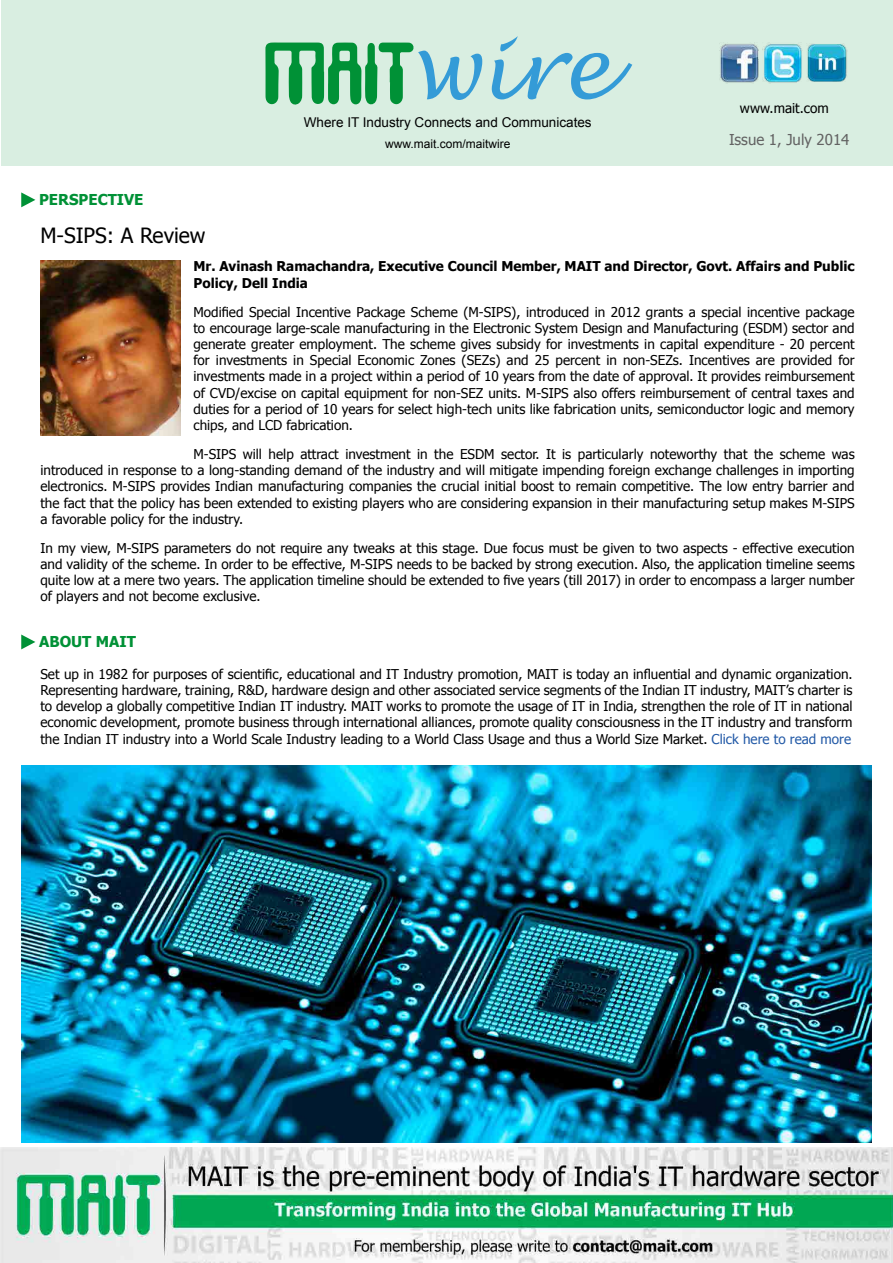
<style>
.page{position:relative;width:893px;height:1263px;background:#fff}
.page>*{position:absolute;margin:0;border:0;box-sizing:border-box;transform-origin:0 0}
.t1{font:italic 84px "Lucida Handwriting";color:#349bd7}
.t2{font:21px "Tahoma";color:#000}
.t3{font:700 15px "Tahoma";color:#009136}
.t4{font:15px "Tahoma";color:#636363}
.t5{font:13.5px/16.2px "Tahoma";color:#000;text-align:justify}
.t6{font:700 13.5px/16.2px "Tahoma";color:#000}
.t7{font:13.5px "Arial";color:#000}
.t8{font:12px "Arial";color:#000}
.s1{color:#235aa7}
</style>
<div class="page">
<div style="left:1px;top:0;width:892px;height:166px;background:#d9eee1"></div>
<svg style="left:265px;top:42px;width:149px;height:63px"></svg>
<img style="left:719px;top:43px;width:40px;height:40px">
<img style="left:762px;top:44px;width:40px;height:39px">
<img style="left:807px;top:43px;width:40px;height:39px">
<svg style="left:21px;top:192px;width:14px;height:15px"></svg>
<img style="left:40px;top:260px;width:141px;height:176px">
<img style="left:0;top:1148px;width:893px;height:115px">
<svg style="left:21px;top:634px;width:14px;height:15px"></svg>
<img style="left:21px;top:765px;width:851px;height:377px">
<p class="t3" style="left:39px;top:189px;width:106px">PERSPECTIVE</p>
<h1 class="t1" style="left:408px;top:18px;width:204px">wire</h1>
<p class="t7" style="left:304px;top:113px;width:289px">Where IT Industry Connects and Communicates</p>
<p class="t8" style="left:385px;top:136px;width:127px">www.mait.com/maitwire</p>
<p class="t5" style="left:740px;top:99px;width:90px">www.mait.com</p>
<p class="t4" style="left:729px;top:130px;width:122px">Issue 1, July 2014</p>
<p class="t2" style="left:40px;top:221px;width:167px">M-SIPS: A Review</p>
<p class="t6" style="left:193px;top:258px;width:663px">Mr. Avinash Ramachandra, Executive Council Member, MAIT and Director, Govt. Affairs and Public<br>Policy, Dell India</p>
<p class="t5" style="left:193px;top:303px;width:663px">Modified Special Incentive Package Scheme (M-SIPS), introduced in 2012 grants a special incentive package to encourage large-scale manufacturing in the Electronic System Design and Manufacturing (ESDM) sector and generate greater employment. The scheme gives subsidy for investments in capital expenditure - 20 percent for investments in Special Economic Zones (SEZs) and 25 percent in non-SEZs. Incentives are provided for investments made in a project within a period of 10 years from the date of approval. It provides reimbursement of CVD/excise on capital equipment for non-SEZ units. M-SIPS also offers reimbursement of central taxes and duties for a period of 10 years for select high-tech units like fabrication units, semiconductor logic and memory chips, and LCD fabrication.</p>
<p class="t5" style="left:40px;top:445px;width:816px;text-indent:153px">M-SIPS will help attract investment in the ESDM sector. It is particularly noteworthy that the scheme was introduced in response to a long-standing demand of the industry and will mitigate impending foreign exchange challenges in importing electronics. M-SIPS provides Indian manufacturing companies the crucial initial boost to remain competitive. The low entry barrier and the fact that the policy has been extended to existing players who are considering expansion in their manufacturing setup makes M-SIPS a favorable policy for the industry.</p>
<p class="t5" style="left:40px;top:539px;width:816px">In my view, M-SIPS parameters do not require any tweaks at this stage. Due focus must be given to two aspects - effective execution and validity of the scheme. In order to be effective, M-SIPS needs to be backed by strong execution. Also, the application timeline seems quite low at a mere two years. The application timeline should be extended to five years (till 2017) in order to encompass a larger number of players and not become exclusive.</p>
<p class="t3" style="left:39px;top:631px;width:98px">ABOUT MAIT</p>
<p class="t5" style="left:40px;top:665px;width:814px">Set up in 1982 for purposes of scientific, educational and IT Industry promotion, MAIT is today an influential and dynamic organization.<br>Representing hardware, training, R&amp;D, hardware design and other associated service segments of the Indian IT industry, MAIT’s charter is to develop a globally competitive Indian IT industry. MAIT works to promote the usage of IT in India, strengthen the role of IT in national economic development, promote business through international alliances, promote quality consciousness in the IT industry and transform the Indian IT industry into a World Scale Industry leading to a World Class Usage and thus a World Size Market. <span class="s1">Click here to read more</span></p>
</div>
